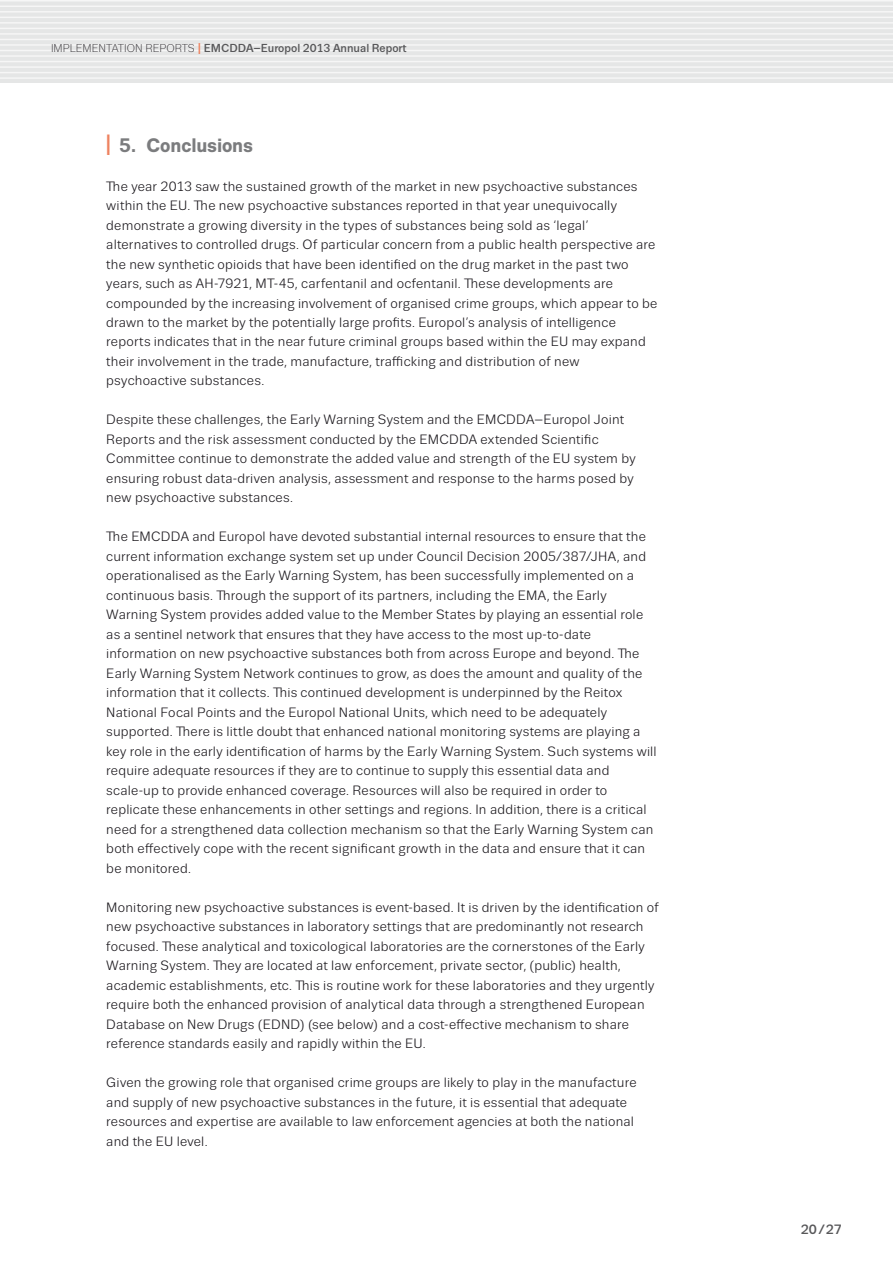
<style>
.page{position:relative;width:893px;height:1263px;background:#fff}
.page>*{position:absolute;margin:0;border:0;box-sizing:border-box;transform-origin:0 0}
.t1{font:700 19.5px "Trivia Sans";letter-spacing:-.005em;color:#7b7c7e}
.t2{font:13.5px/19.5px "Trivia Sans";letter-spacing:.015em;color:#1a171c}
.t3{font:500 13.5px "Trivia Sans";color:#58585a}
.t4{font:500 11.55px "Trivia Sans";color:#58585a}
.s1{font-weight:300;font-size:11.25px;color:#1a171c}
.s2{font-size:15.6px;color:#ee8360}
.s3{font-size:29.25px;color:#ee8360}
</style>
<div class="page">
<div style="left:0;top:0;width:893px;height:83px;background:#e5e6e6"></div>
<hr style="left:0;top:0;width:893px;height:2px;background:#f6f6f6">
<hr style="left:0;top:6px;width:893px;height:1px;background:#f6f6f6">
<hr style="left:0;top:11px;width:893px;height:2px;background:#f6f6f6">
<hr style="left:0;top:17px;width:893px;height:1px;background:#f6f6f6">
<hr style="left:0;top:22px;width:893px;height:2px;background:#f6f6f6">
<hr style="left:0;top:28px;width:893px;height:1px;background:#f6f6f6">
<hr style="left:0;top:33px;width:893px;height:2px;background:#f6f6f6">
<hr style="left:0;top:39px;width:893px;height:1px;background:#f6f6f6">
<hr style="left:0;top:44px;width:893px;height:2px;background:#f6f6f6">
<hr style="left:0;top:50px;width:893px;height:1px;background:#f6f6f6">
<hr style="left:0;top:55px;width:893px;height:2px;background:#f6f6f6">
<hr style="left:0;top:61px;width:893px;height:1px;background:#f6f6f6">
<hr style="left:0;top:66px;width:893px;height:2px;background:#f6f6f6">
<hr style="left:0;top:72px;width:893px;height:1px;background:#f6f6f6">
<hr style="left:0;top:77px;width:893px;height:2px;background:#f6f6f6">
<p class="t4" style="left:51px;top:42px;width:357px"><span class="s1">IMPLEMENTATION REPORTS</span> <span class="s2">I</span> EMCDDA–Europol 2013 Annual Report</p>
<h1 class="t1" style="left:106px;top:134px;width:148px"><span class="s3">I</span> 5. Conclusions</h1>
<p class="t2" style="left:106px;top:176px;width:553px">The year 2013 saw the sustained growth of the market in new psychoactive substances within the EU. The new psychoactive substances reported in that year unequivocally demonstrate a growing diversity in the types of substances being sold as ‘legal’ alternatives to controlled drugs. Of particular concern from a public health perspective are the new synthetic opioids that have been identified on the drug market in the past two years, such as AH-7921, MT-45, carfentanil and ocfentanil. These developments are compounded by the increasing involvement of organised crime groups, which appear to be drawn to the market by the potentially large profits. Europol’s analysis of intelligence reports indicates that in the near future criminal groups based within the EU may expand their involvement in the trade, manufacture, trafficking and distribution of new psychoactive substances.</p>
<p class="t2" style="left:106px;top:410px;width:531px">Despite these challenges, the Early Warning System and the EMCDDA–Europol Joint Reports and the risk assessment conducted by the EMCDDA extended Scientific Committee continue to demonstrate the added value and strength of the EU system by ensuring robust data-driven analysis, assessment and response to the harms posed by new psychoactive substances.</p>
<p class="t2" style="left:106px;top:527px;width:552px">The EMCDDA and Europol have devoted substantial internal resources to ensure that the current information exchange system set up under Council Decision 2005/387/JHA, and operationalised as the Early Warning System, has been successfully implemented on a continuous basis. Through the support of its partners, including the EMA, the Early Warning System provides added value to the Member States by playing an essential role as a sentinel network that ensures that they have access to the most up-to-date information on new psychoactive substances both from across Europe and beyond. The Early Warning System Network continues to grow, as does the amount and quality of the information that it collects. This continued development is underpinned by the Reitox National Focal Points and the Europol National Units, which need to be adequately supported. There is little doubt that enhanced national monitoring systems are playing a key role in the early identification of harms by the Early Warning System. Such systems will require adequate resources if they are to continue to supply this essential data and scale-up to provide enhanced coverage. Resources will also be required in order to replicate these enhancements in other settings and regions. In addition, there is a critical need for a strengthened data collection mechanism so that the Early Warning System can both effectively cope with the recent significant growth in the data and ensure that it can be monitored.</p>
<p class="t2" style="left:106px;top:898px;width:554px">Monitoring new psychoactive substances is event-based. It is driven by the identification of new psychoactive substances in laboratory settings that are predominantly not research focused. These analytical and toxicological laboratories are the cornerstones of the Early Warning System. They are located at law enforcement, private sector, (public) health, academic establishments, etc. This is routine work for these laboratories and they urgently require both the enhanced provision of analytical data through a strengthened European Database on New Drugs (EDND) (see below) and a cost-effective mechanism to share reference standards easily and rapidly within the EU.</p>
<p class="t2" style="left:106px;top:1073px;width:532px">Given the growing role that organised crime groups are likely to play in the manufacture and supply of new psychoactive substances in the future, it is essential that adequate resources and expertise are available to law enforcement agencies at both the national and the EU level.</p>
<p class="t3" style="left:801px;top:1222px;width:43px">20/27</p>
</div>
